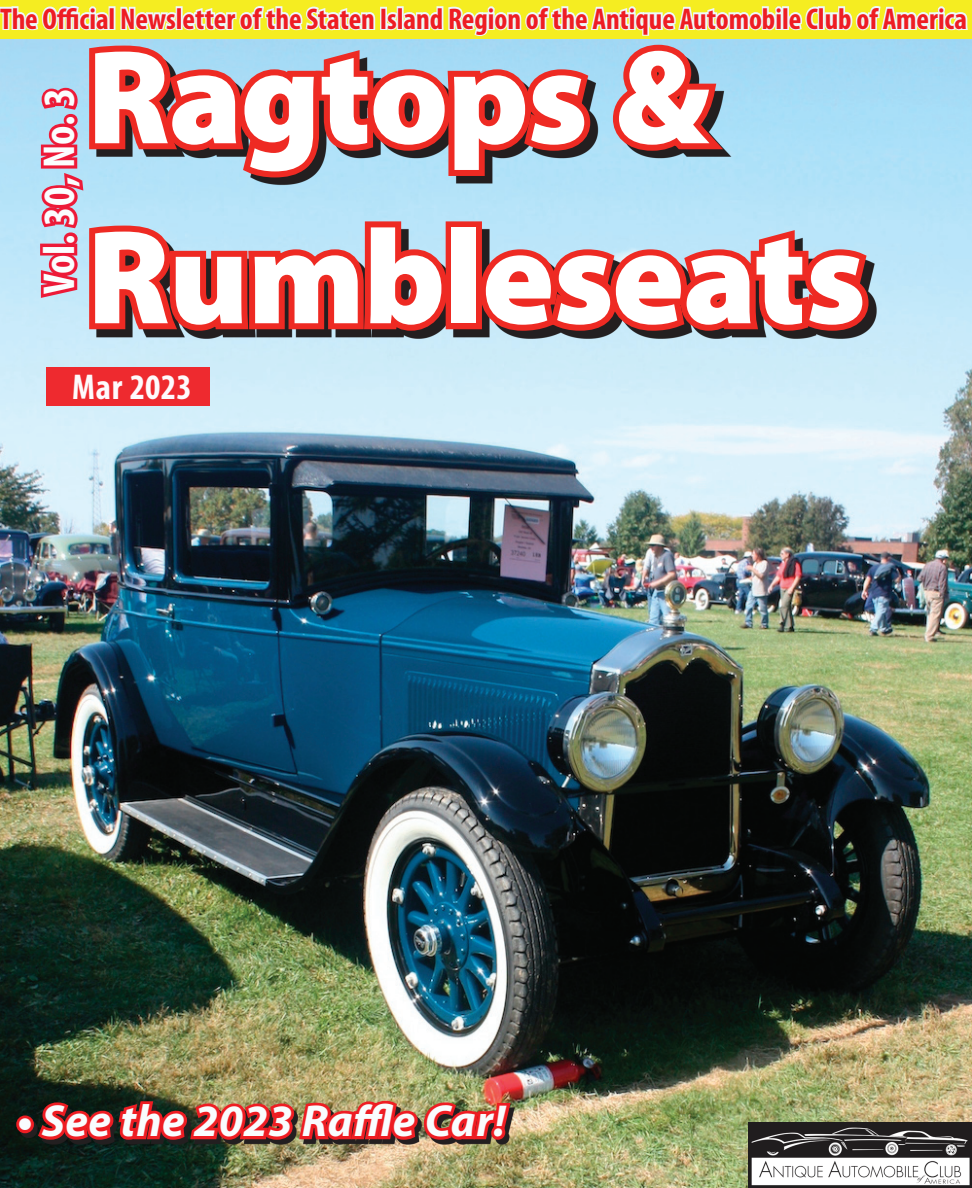
<style>
.page{position:relative;width:972px;height:1188px;background:#fff}
.page>*{position:absolute;margin:0;border:0;box-sizing:border-box;transform-origin:0 0}
.t1{font:900 135px/180px "Myriad Pro";letter-spacing:-.015em;color:#fff}
.t2{font:italic 700 45px "Myriad Pro";letter-spacing:.01em;color:#f9fcfe}
.t3{font:700 condensed 45px "Myriad Pro";letter-spacing:.01em;color:#fbfdfe}
.t4{font:700 condensed 36px "Myriad Pro";letter-spacing:.01em;color:#fefafc}
.t5{font:700 condensed 30px "Myriad Pro";color:#ee1d23}
</style>
<div class="page">
<img style="left:0;top:339px;width:972px;height:784px">
<img style="left:914px;top:1123px;width:58px;height:65px">
<div style="left:46px;top:0;width:926px;height:394px;background:#cdecf9"></div>
<img style="left:0;top:993px;width:914px;height:195px">
<div style="left:16px;top:1116px;width:18px;height:17px;border:6px solid #ee1d23;border-radius:50%"></div>
<img style="left:33px;top:1097px;width:481px;height:46px">
<div style="left:46px;top:367px;width:164px;height:39px;background:#ee2a2f"></div>
<svg style="left:0;top:0;width:970px;height:339px;background:#b59793"></svg>
<p class="t5" style="left:0;top:0;width:969px">The Official Newsletter of the Staten Island Region of the Antique Automobile Club of America</p>
<h2 class="t3" style="left:31px;top:294px;width:207px;rotate:-90deg">Vol. 30, No. 3</h2>
<h1 class="t1" style="left:87px;top:2px;width:781px">Ragtops &amp;<br>Rumbleseats</h1>
<p class="t4" style="left:72px;top:364px;width:121px">Mar 2023</p>
<h2 class="t2" style="left:17px;top:1092px;width:490px">• See the 2023 Raffle Car!</h2>
</div>
